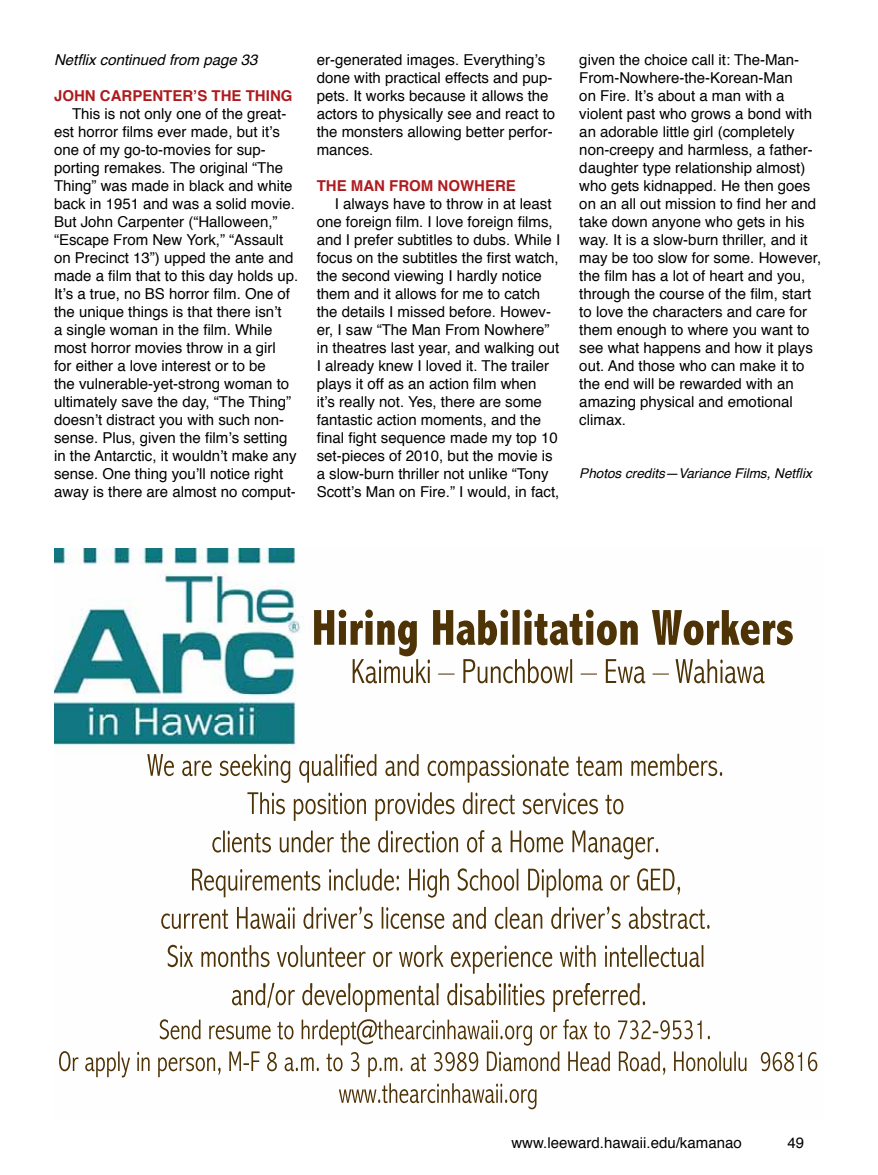
<style>
.page{position:relative;width:878px;height:1175px;background:#fff}
.page>*{position:absolute;margin:0;border:0;box-sizing:border-box;transform-origin:0 0}
.t1{font:15px/18px "Helvetica";color:#000}
.t2{font:700 15px "Helvetica";color:#ae1b1f}
.t3{font:italic 15px "Helvetica";color:#000}
.t4{font:italic 13.5px "Helvetica";color:#000}
</style>
<div class="page">
<img style="left:54px;top:548px;width:764px;height:562px">
<p class="t3" style="left:54px;top:48px;width:205px">Netflix continued from page 33</p>
<p class="t2" style="left:54px;top:84px;width:240px">JOHN CARPENTER’S THE THING</p>
<p class="t1" style="left:54px;top:105px;width:246px;text-indent:18px">This is not only one of the great&shy;est horror films ever made, but it’s one of my go-to-movies for sup&shy;porting remakes. The original “The Thing” was made in black and white back in 1951 and was a solid movie.<br>But John Carpenter (“Halloween,” “Escape From New York,” “Assault on Precinct 13”) upped the ante and made a film that to this day holds up.<br>It’s a true, no BS horror film. One of the unique things is that there isn’t<br>a single woman in the film. While most horror movies throw in a girl<br>for either a love interest or to be<br>the vulnerable-yet-strong woman to ultimately save the day, “The Thing” doesn’t distract you with such non&shy;sense. Plus, given the film’s setting in the Antarctic, it wouldn’t make any sense. One thing you’ll notice right away is there are almost no comput-</p>
<p class="t1" style="left:316px;top:51px;width:240px">er-generated images. Everything’s done with practical effects and pup&shy;pets. It works because it allows the actors to physically see and react to the monsters allowing better perfor&shy;mances.</p>
<p class="t2" style="left:316px;top:174px;width:11px">THE</p>
<p class="t2" style="left:351px;top:174px;width:12px">MAN</p>
<p class="t2" style="left:389px;top:174px;width:12px">FROM</p>
<p class="t2" style="left:437px;top:174px;width:12px">NOWHERE</p>
<p class="t1" style="left:316px;top:195px;width:245px;text-indent:18px">I always have to throw in at least one foreign film. I love foreign films, and I prefer subtitles to dubs. While I focus on the subtitles the first watch, the second viewing I hardly notice them and it allows for me to catch the details I missed before. Howev&shy;er, I saw “The Man From Nowhere” in theatres last year, and walking out I already knew I loved it. The trailer plays it off as an action film when<br>it’s really not. Yes, there are some fantastic action moments, and the final fight sequence made my top 10 set-pieces of 2010, but the movie is a slow-burn thriller not unlike “Tony Scott’s Man on Fire.” I would, in fact,</p>
<p class="t1" style="left:579px;top:51px;width:243px">given the choice call it: The-Man-<br>From-Nowhere-the-Korean-Man<br>on Fire. It’s about a man with a violent past who grows a bond with an adorable little girl (completely non-creepy and harmless, a father&shy;daughter type relationship almost) who gets kidnapped. He then goes on an all out mission to find her and take down anyone who gets in his way. It is a slow-burn thriller, and it may be too slow for some. However, the film has a lot of heart and you, through the course of the film, start to love the characters and care for them enough to where you want to see what happens and how it plays out. And those who can make it to the end will be rewarded with an amazing physical and emotional climax.</p>
<p class="t4" style="left:579px;top:462px;width:234px">Photos credits—Variance Films, Netflix</p>
<p class="t1" style="left:511px;top:1134px;width:232px">www.leeward.hawaii.edu/kamanao</p>
<p class="t1" style="left:787px;top:1134px;width:18px">49</p>
</div>
